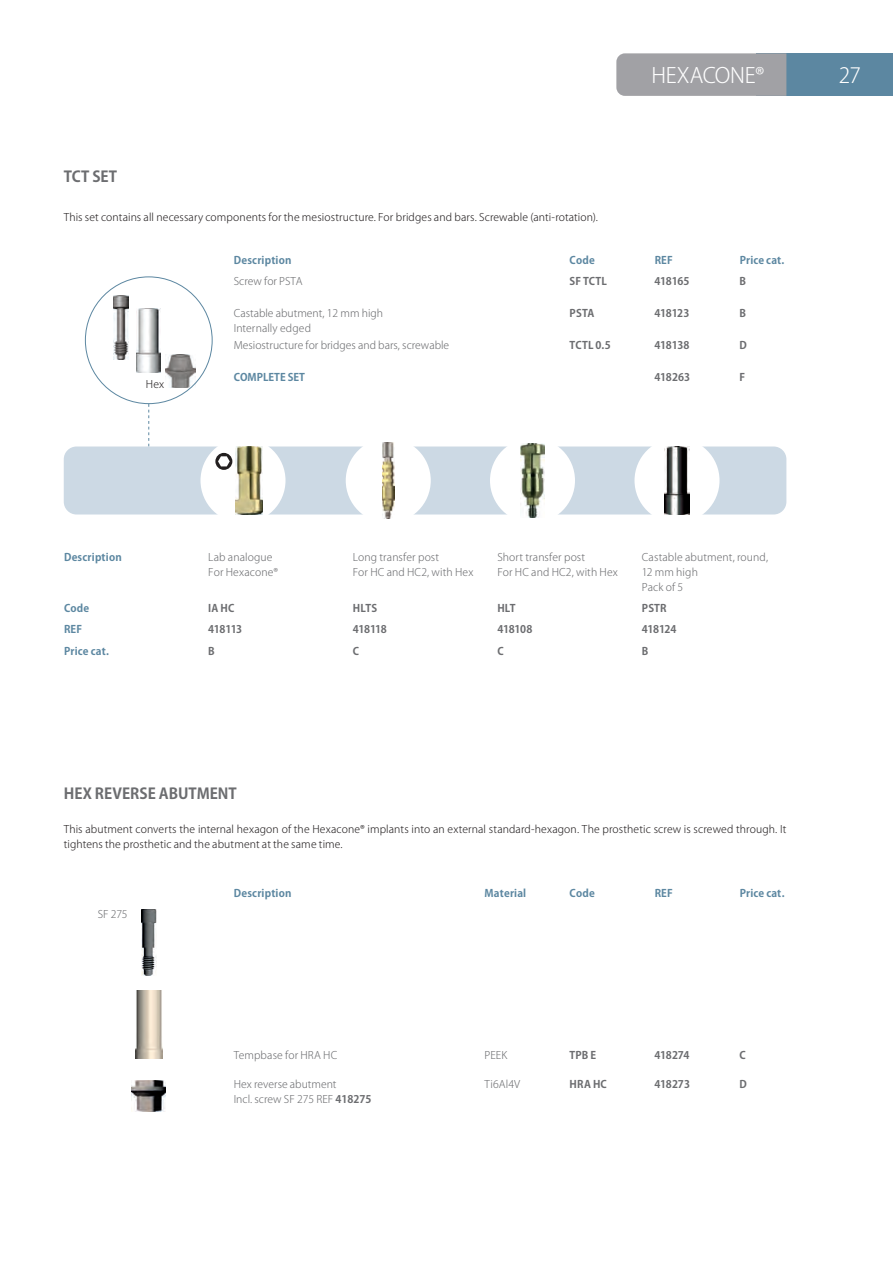
<style>
.page{position:relative;width:893px;height:1263px;background:#fff}
.page>*{position:absolute;margin:0;border:0;box-sizing:border-box;transform-origin:0 0}
.t1{font:21px "Koz Go Pro Light 90 msp RKSJ H";letter-spacing:-.015em;color:#fff}
.t2{font:15px "Koz Go Pro Bold 90 msp RKSJ H";color:#6c6d70}
.t3{font:10.5px/15px "Koz Go Pro Light 90 msp RKSJ H";letter-spacing:.005em;color:#6c6d70}
.t4{font:10.5px/15px "Koz Go Pro Light 90 msp RKSJ H";letter-spacing:.01em;color:#231f20}
.t5{font:10.5px "Koz Go Pro Bold 90 msp RKSJ H";letter-spacing:-.015em;color:#6c6d70}
.t6{font:10.5px "Koz Go Pro Bold 90 msp RKSJ H";letter-spacing:.02em;color:#5c87a1}
.t7{font:10.5px "Koz Go Pro Bold 90 msp RKSJ H";color:#5c87a1}
.s1{font-family:"Koz Go Pro Bold 90 msp RKSJ H"}
</style>
<div class="page">
<div style="left:757px;top:53px;width:136px;height:43px;background:#5c87a1"></div>
<div style="left:616px;top:53px;width:170px;height:43px;background:#a1a1a5"></div>
<svg style="left:148px;top:404px;width:1px;height:43px"></svg>
<img style="left:141px;top:909px;width:15px;height:66px">
<img style="left:135px;top:991px;width:27px;height:68px">
<img style="left:132px;top:1080px;width:34px;height:31px">
<img style="left:166px;top:355px;width:30px;height:32px">
<img style="left:114px;top:296px;width:15px;height:63px">
<img style="left:137px;top:308px;width:24px;height:64px">
<div style="left:64px;top:447px;width:722px;height:68px;background:#ccd9e4;border-radius:13px"></div>
<div style="left:346px;top:438px;width:85px;height:85px;background:#fff;border-radius:50%"></div>
<img style="left:382px;top:443px;width:12px;height:76px">
<div style="left:490px;top:438px;width:85px;height:85px;background:#fff;border-radius:50%"></div>
<img style="left:521px;top:443px;width:23px;height:75px">
<div style="left:634px;top:438px;width:85px;height:85px;background:#fff;border-radius:50%"></div>
<img style="left:664px;top:447px;width:25px;height:67px">
<div style="left:200px;top:438px;width:85px;height:85px;background:#fff;border-radius:50%"></div>
<img style="left:236px;top:447px;width:27px;height:68px">
<svg style="left:215px;top:453px;width:17px;height:17px"></svg>
<svg style="left:218px;top:456px;width:12px;height:10px"></svg>
<h1 class="t1" style="left:652px;top:67px;width:114px">HEXACONE®</h1>
<h1 class="t1" style="left:839px;top:67px;width:23px">27</h1>
<h2 class="t2" style="left:64px;top:171px;width:55px">TCT SET</h2>
<p class="t4" style="left:64px;top:211px;width:536px">This set contains all necessary components for the mesiostructure. For bridges and bars. Screwable (anti-rotation).</p>
<p class="t6" style="left:234px;top:256px;width:59px">Description</p>
<p class="t6" style="left:570px;top:256px;width:27px">Code</p>
<p class="t6" style="left:655px;top:256px;width:20px">REF</p>
<p class="t6" style="left:740px;top:256px;width:46px">Price cat.</p>
<p class="t3" style="left:234px;top:275px;width:70px">Screw for PSTA</p>
<p class="t5" style="left:570px;top:277px;width:39px">SF TCTL</p>
<p class="t5" style="left:655px;top:277px;width:36px">418165</p>
<p class="t5" style="left:740px;top:277px;width:8px">B</p>
<p class="t3" style="left:234px;top:307px;width:151px">Castable abutment, 12 mm high<br>Internally edged</p>
<p class="t5" style="left:570px;top:309px;width:26px">PSTA</p>
<p class="t5" style="left:655px;top:309px;width:36px">418123</p>
<p class="t5" style="left:740px;top:309px;width:8px">B</p>
<p class="t3" style="left:234px;top:339px;width:217px">Mesiostructure for bridges and bars, screwable</p>
<p class="t5" style="left:570px;top:341px;width:43px">TCTL 0.5</p>
<p class="t5" style="left:655px;top:341px;width:36px">418138</p>
<p class="t5" style="left:740px;top:341px;width:9px">D</p>
<p class="t7" style="left:234px;top:373px;width:73px">COMPLETE SET</p>
<p class="t5" style="left:655px;top:373px;width:37px">418263</p>
<p class="t5" style="left:740px;top:373px;width:7px">F</p>
<p class="t4" style="left:146px;top:378px;width:20px">Hex</p>
<p class="t6" style="left:64px;top:553px;width:59px">Description</p>
<p class="t3" style="left:208px;top:551px;width:71px">Lab analogue<br>For Hexacone®</p>
<p class="t3" style="left:353px;top:551px;width:122px">Long transfer post<br>For HC and HC2, with Hex</p>
<p class="t3" style="left:497px;top:551px;width:122px">Short transfer post<br>For HC and HC2, with Hex</p>
<p class="t3" style="left:642px;top:551px;width:128px">Castable abutment, round,<br>12 mm high<br>Pack of 5</p>
<p class="t6" style="left:64px;top:604px;width:27px">Code</p>
<p class="t5" style="left:208px;top:604px;width:28px">IA HC</p>
<p class="t5" style="left:353px;top:604px;width:26px">HLTS</p>
<p class="t5" style="left:497px;top:604px;width:20px">HLT</p>
<p class="t5" style="left:642px;top:604px;width:26px">PSTR</p>
<p class="t6" style="left:64px;top:626px;width:20px">REF</p>
<p class="t5" style="left:208px;top:626px;width:36px">418113</p>
<p class="t5" style="left:353px;top:626px;width:36px">418118</p>
<p class="t5" style="left:497px;top:626px;width:37px">418108</p>
<p class="t5" style="left:642px;top:626px;width:36px">418124</p>
<p class="t6" style="left:64px;top:647px;width:46px">Price cat.</p>
<p class="t5" style="left:208px;top:647px;width:8px">B</p>
<p class="t5" style="left:353px;top:647px;width:8px">C</p>
<p class="t5" style="left:497px;top:647px;width:8px">C</p>
<p class="t5" style="left:642px;top:647px;width:8px">B</p>
<h2 class="t2" style="left:64px;top:787px;width:175px">HEX REVERSE ABUTMENT</h2>
<p class="t4" style="left:64px;top:823px;width:724px">This abutment converts the internal hexagon of the Hexacone® implants into an external standard-hexagon. The prosthetic screw is screwed through. It tightens the prosthetic and the abutment at the same time.</p>
<p class="t6" style="left:234px;top:889px;width:59px">Description</p>
<p class="t6" style="left:485px;top:889px;width:43px">Material</p>
<p class="t6" style="left:570px;top:889px;width:27px">Code</p>
<p class="t6" style="left:655px;top:889px;width:20px">REF</p>
<p class="t6" style="left:740px;top:889px;width:46px">Price cat.</p>
<p class="t3" style="left:98px;top:908px;width:31px">SF 275</p>
<p class="t3" style="left:234px;top:1049px;width:105px">Tempbase for HRA HC</p>
<p class="t3" style="left:485px;top:1049px;width:24px">PEEK</p>
<p class="t5" style="left:570px;top:1051px;width:28px">TPB E</p>
<p class="t5" style="left:655px;top:1051px;width:36px">418274</p>
<p class="t5" style="left:740px;top:1051px;width:8px">C</p>
<p class="t3" style="left:234px;top:1078px;width:139px">Hex reverse abutment<br>Incl. screw SF 275 REF <span class="s1">418275</span></p>
<p class="t3" style="left:485px;top:1078px;width:37px">Ti6Al4V</p>
<p class="t5" style="left:570px;top:1080px;width:39px">HRA HC</p>
<p class="t5" style="left:655px;top:1080px;width:37px">418273</p>
<p class="t5" style="left:740px;top:1080px;width:9px">D</p>
</div>
